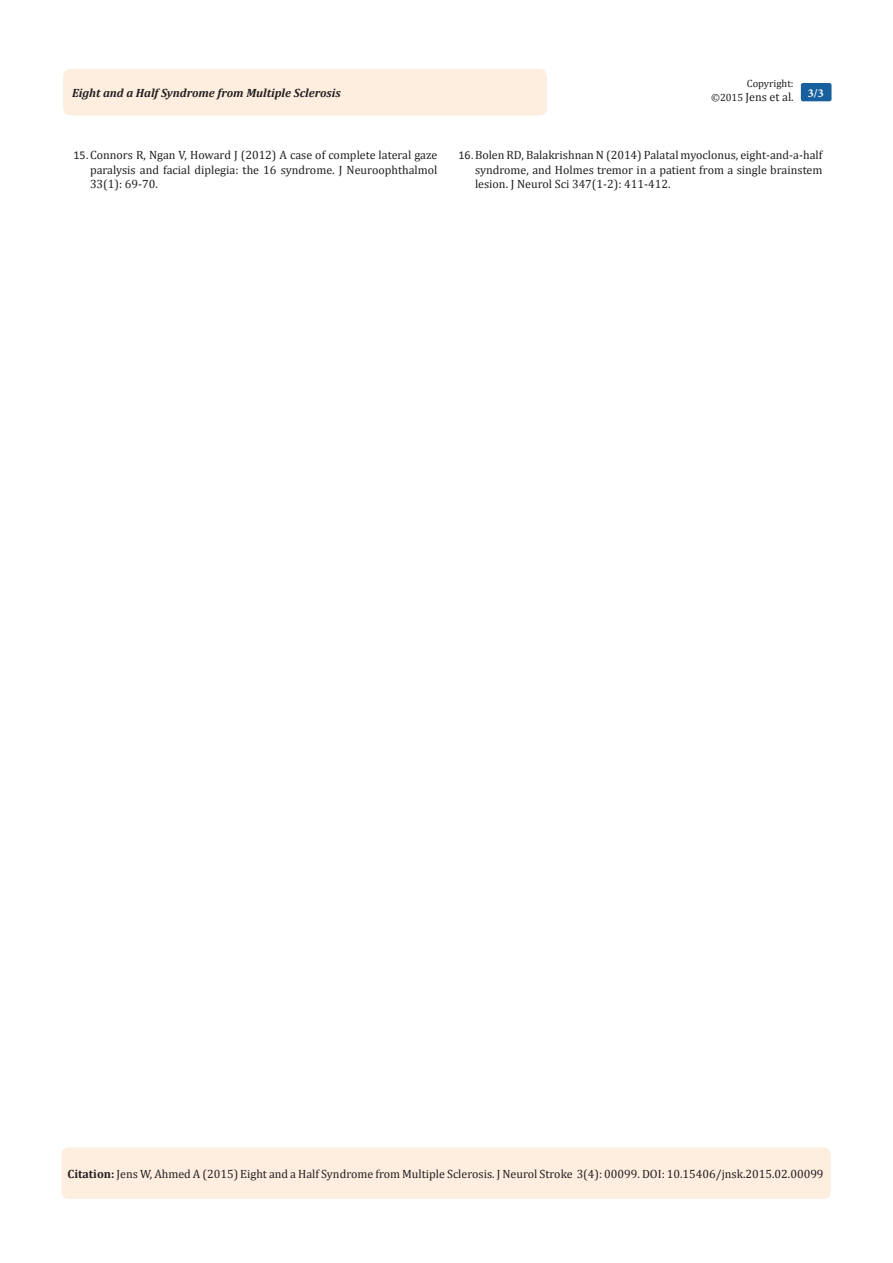
<style>
.page{position:relative;width:893px;height:1263px;background:#fff}
.page>*{position:absolute;margin:0;border:0;box-sizing:border-box;transform-origin:0 0}
.t1{font:12px/14.4px "Cambria";color:#231f20;text-align:justify}
.t2{font:italic 700 12px "Cambria";color:#231f20}
.t3{font:10.5px "Cambria";color:#231f20}
.s1{font-size:10.5px}
.s2{font-family:"Calibri"}
.s3{font-weight:700}
</style>
<div class="page">
<div style="left:62px;top:1147px;width:769px;height:52px;background:#feeee0;border-radius:7px"></div>
<div style="left:63px;top:69px;width:484px;height:47px;background:#feeee0;border-radius:8px"></div>
<div style="left:801px;top:83px;width:30px;height:18px;background:#18609d;border-radius:2px"></div>
<p class="t2" style="left:72px;top:84px;width:270px">Eight and a Half Syndrome from Multiple Sclerosis</p>
<p class="t3" style="left:747px;top:77px;width:48px">Copyright:</p>
<p class="t1" style="left:711px;top:90px;width:114px"><span class="s1">©2015</span> Jens et al. <sup>3/3</sup></p>
<p class="t1" style="left:90px;top:148px;width:349px;text-indent:-16px"><span class="s2">15.</span>Connors R, Ngan V, Howard J (2012) A case of complete lateral gaze paralysis and facial diplegia: the 16 syndrome. J Neuroophthalmol 33(1): 69-70.</p>
<p class="t1" style="left:475px;top:148px;width:349px;text-indent:-16px"><span class="s2">16.</span>Bolen RD, Balakrishnan N (2014) Palatal myoclonus, eight-and-a-half syndrome, and Holmes tremor in a patient from a single brainstem lesion. J Neurol Sci 347(1-2): 411-412.</p>
<p class="t1" style="left:68px;top:1166px;width:758px"><span class="s3">Citation:</span> Jens W, Ahmed A (2015) Eight and a Half Syndrome from Multiple Sclerosis. J Neurol Stroke 3(4): 00099. DOI: 10.15406/jnsk.2015.02.00099</p>
</div>
